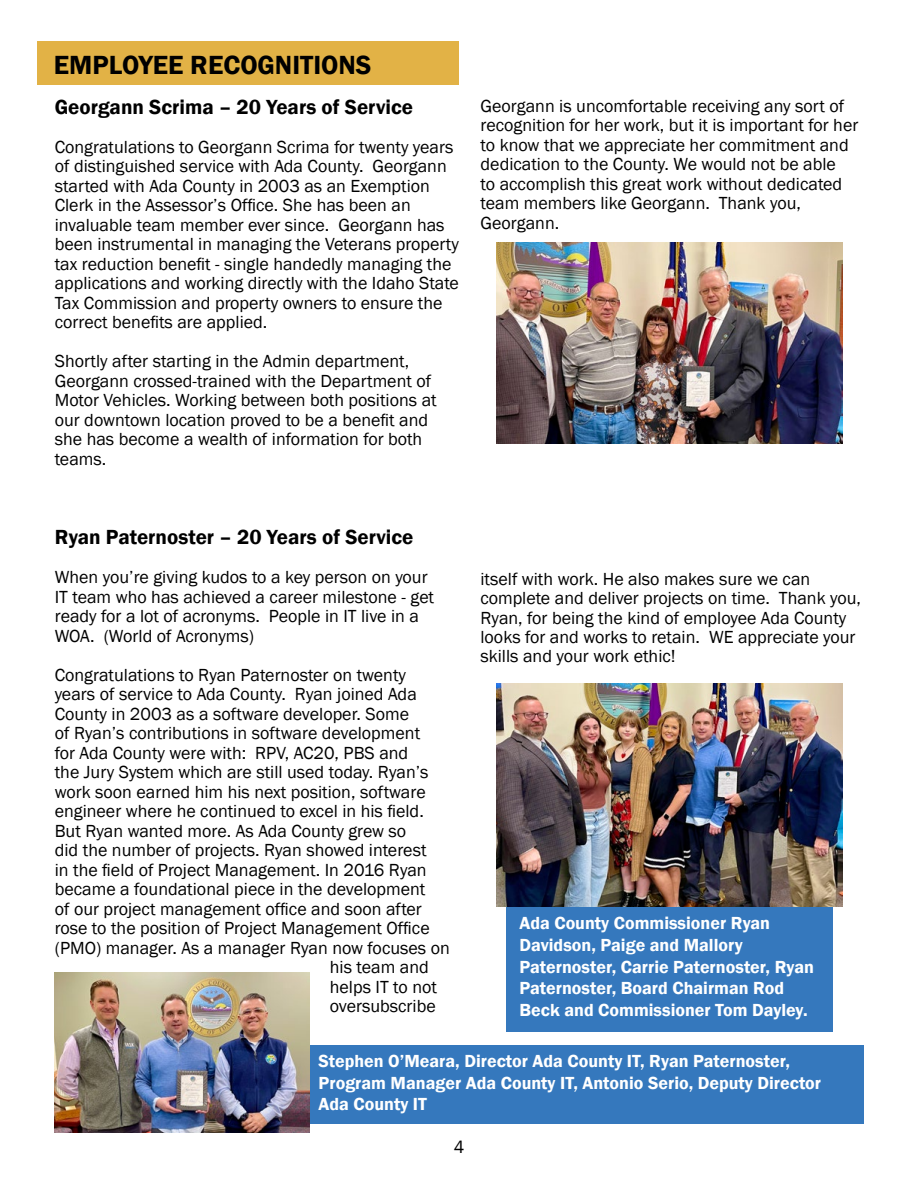
<style>
.page{position:relative;width:918px;height:1188px;background:#fff}
.page>*{position:absolute;margin:0;border:0;box-sizing:border-box;transform-origin:0 0}
.t1{font:600 27px "Franklin Gothic";color:#000}
.t2{font:600 21px "Franklin Gothic";color:#000}
.t3{font:18px/19.5px "Franklin Gothic";color:#000}
.t4{font:600 18px/21.6px "Franklin Gothic";color:#fff}
</style>
<div class="page">
<div style="left:507px;top:887px;width:326px;height:145px;background:#3578bd"></div>
<div style="left:233px;top:1045px;width:631px;height:78px;background:#3578bd"></div>
<div style="left:38px;top:41px;width:421px;height:43px;background:#e2b246"></div>
<img style="left:496px;top:242px;width:347px;height:202px">
<img style="left:496px;top:684px;width:347px;height:223px">
<img style="left:55px;top:972px;width:255px;height:161px">
<h1 class="t1" style="left:54px;top:48px;width:319px">EMPLOYEE RECOGNITIONS</h1>
<p class="t2" style="left:55px;top:94px;width:360px">Georgann Scrima – 20 Years of Service</p>
<p class="t3" style="left:55px;top:138px;width:406px">Congratulations to Georgann Scrima for twenty years of distinguished service with Ada County. Georgann started with Ada County in 2003 as an Exemption Clerk in the Assessor’s Office. She has been an invaluable team member ever since. Georgann has been instrumental in managing the Veterans property tax reduction benefit - single handedly managing the applications and working directly with the Idaho State Tax Commission and property owners to ensure the correct benefits are applied.</p>
<p class="t3" style="left:55px;top:352px;width:384px">Shortly after starting in the Admin department, Georgann crossed-trained with the Department of Motor Vehicles. Working between both positions at our downtown location proved to be a benefit and she has become a wealth of information for both teams.</p>
<p class="t3" style="left:481px;top:96px;width:379px">Georgann is uncomfortable receiving any sort of recognition for her work, but it is important for her to know that we appreciate her commitment and dedication to the County. We would not be able<br>to accomplish this great work without dedicated team members like Georgann. Thank you, Georgann.</p>
<p class="t2" style="left:55px;top:524px;width:360px">Ryan Paternoster – 20 Years of Service</p>
<p class="t3" style="left:55px;top:568px;width:381px">When you’re giving kudos to a key person on your IT team who has achieved a career milestone - get ready for a lot of acronyms. People in IT live in a WOA. (World of Acronyms)</p>
<p class="t3" style="left:55px;top:665px;width:353px">Congratulations to Ryan Paternoster on twenty</p>
<p class="t3" style="left:55px;top:685px;width:364px">years of service to Ada County. Ryan joined Ada</p>
<p class="t3" style="left:55px;top:704px;width:356px">County in 2003 as a software developer. Some</p>
<p class="t3" style="left:55px;top:724px;width:367px">of Ryan’s contributions in software development</p>
<p class="t3" style="left:55px;top:743px;width:355px">for Ada County were with: RPV, AC20, PBS and</p>
<p class="t3" style="left:55px;top:763px;width:375px">the Jury System which are still used today. Ryan’s</p>
<p class="t3" style="left:55px;top:782px;width:373px">work soon earned him his next position, software</p>
<p class="t3" style="left:55px;top:802px;width:371px">engineer where he continued to excel in his field.</p>
<p class="t3" style="left:55px;top:821px;width:353px">But Ryan wanted more. As Ada County grew so</p>
<p class="t3" style="left:55px;top:841px;width:373px">did the number of projects. Ryan showed interest</p>
<p class="t3" style="left:55px;top:860px;width:373px">in the field of Project Management. In 2016 Ryan</p>
<p class="t3" style="left:55px;top:880px;width:372px">became a foundational piece in the development</p>
<p class="t3" style="left:55px;top:899px;width:369px">of our project management office and soon after</p>
<p class="t3" style="left:55px;top:919px;width:376px">rose to the position of Project Management Office</p>
<p class="t3" style="left:55px;top:938px;width:397px">(PMO) manager. As a manager Ryan now focuses on</p>
<p class="t3" style="left:330px;top:958px;width:100px">his team and</p>
<p class="t3" style="left:330px;top:977px;width:109px">helps IT to not</p>
<p class="t3" style="left:330px;top:997px;width:107px">oversubscribe</p>
<p class="t3" style="left:480px;top:569px;width:382px">itself with work. He also makes sure we can complete and deliver projects on time. Thank you, Ryan, for being the kind of employee Ada County looks for and works to retain. WE appreciate your skills and your work ethic!</p>
<p class="t4" style="left:519px;top:913px;width:296px">Ada County Commissioner Ryan Davidson, Paige and Mallory Paternoster, Carrie Paternoster, Ryan Paternoster, Board Chairman Rod Beck and Commissioner Tom Dayley.</p>
<p class="t4" style="left:319px;top:1051px;width:504px">Stephen O’Meara, Director Ada County IT, Ryan Paternoster,<br>Program Manager Ada County IT, Antonio Serio, Deputy Director<br>Ada County IT</p>
<p class="t3" style="left:454px;top:1138px;width:12px">4</p>
</div>
